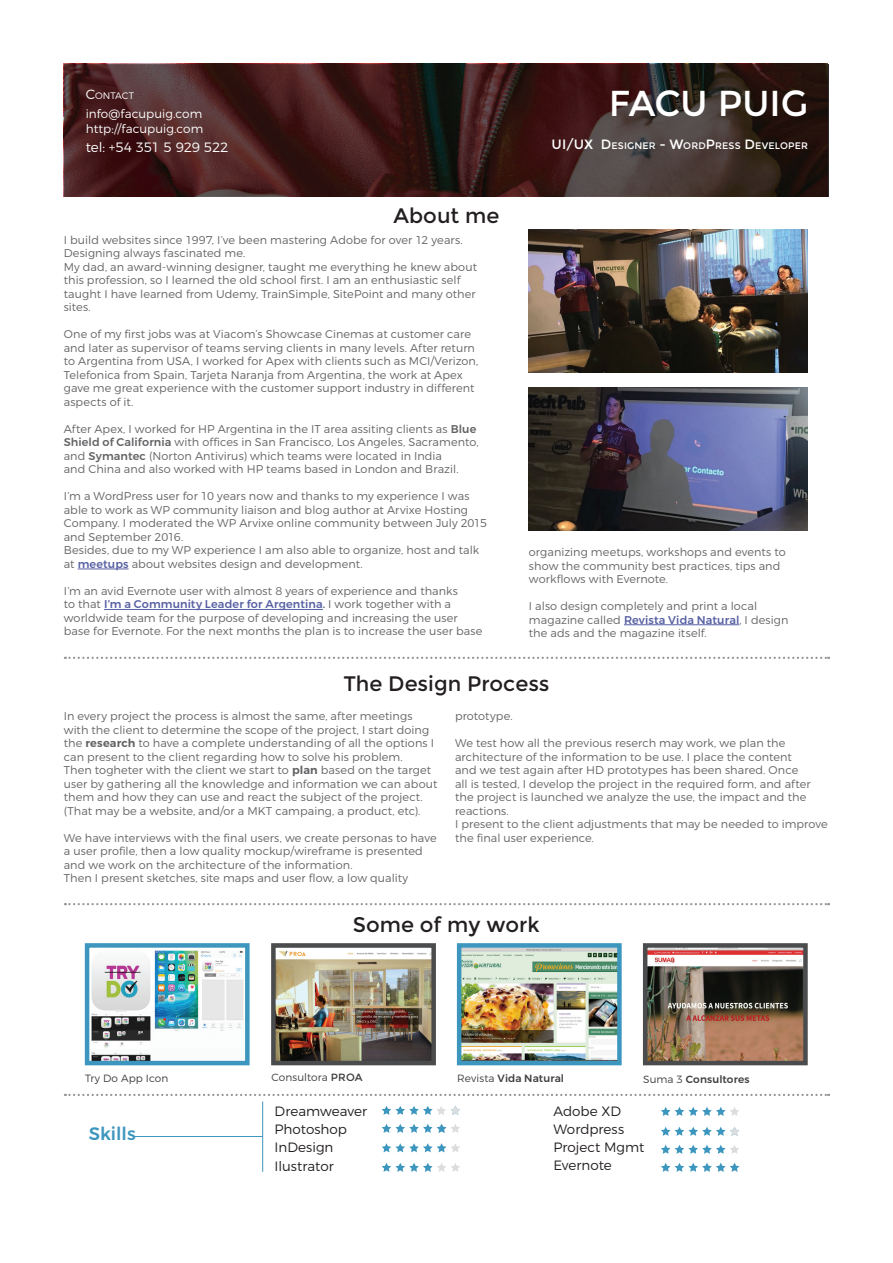
<style>
.page{position:relative;width:893px;height:1263px;background:#fff}
.page>*{position:absolute;margin:0;border:0;box-sizing:border-box;transform-origin:0 0}
.t1{font:36px "Montserrat";letter-spacing:-.01em;color:#fff}
.t2{font:21px "Montserrat";color:#231f20}
.t3{font:500 18px "Montserrat";color:#3d96be}
.t4{font:300 13.5px/18px "Montserrat";color:#231f20}
.t5{font:300 13.5px "Montserrat";letter-spacing:-.015em;color:#fff}
.t6{font:300 12px/15px "Montserrat";color:#fff}
.t7{font:300 11.25px/13.5px "Montserrat";letter-spacing:.01em;color:#636366}
.t8{font:500 10.5px "Montserrat";letter-spacing:.01em;color:#3e3e3f}
.t9{font:300 10.5px "Montserrat";letter-spacing:.01em;color:#3e3e3f}
.t10{font:9.45px "Montserrat";letter-spacing:.015em;color:#fff}
.t11{font:300 9.45px "Montserrat";letter-spacing:-.01em;color:#fff}
.s1{font-size:13.5px}
.s2{font-weight:500}
.s3{font-weight:500;color:#5861a3}
.s4{font-weight:600}
.s5{font-weight:400}
.s6{font-weight:300}
</style>
<div class="page">
<div style="left:64px;top:63px;width:766px;height:134px;background:#231f20;opacity:.7"></div>
<hr style="left:78px;top:569px;width:51px;height:1px;background:#5861a3">
<hr style="left:104px;top:609px;width:219px;height:1px;background:#5861a3">
<img style="left:529px;top:230px;width:279px;height:143px">
<img style="left:529px;top:387px;width:278px;height:143px">
<hr style="left:262px;top:1101px;width:1px;height:71px;background:#3d96be">
<hr style="left:134px;top:1136px;width:129px;height:1px;background:#3d96be">
<svg style="left:661px;top:1145px;width:78px;height:9px"></svg>
<svg style="left:382px;top:1106px;width:78px;height:9px"></svg>
<svg style="left:661px;top:1127px;width:78px;height:9px"></svg>
<svg style="left:661px;top:1107px;width:78px;height:9px"></svg>
<svg style="left:382px;top:1163px;width:78px;height:9px"></svg>
<svg style="left:382px;top:1124px;width:78px;height:9px"></svg>
<svg style="left:382px;top:1143px;width:78px;height:9px"></svg>
<svg style="left:661px;top:1163px;width:78px;height:9px"></svg>
<hr style="left:624px;top:624px;width:115px;height:1px;background:#5861a3">
<img style="left:276px;top:950px;width:155px;height:110px">
<div style="left:271px;top:943px;width:165px;height:122px;border:4px solid #4b4c4d"></div>
<img style="left:648px;top:948px;width:155px;height:112px">
<div style="left:643px;top:943px;width:165px;height:122px;border:4px solid #4b4c4d"></div>
<img style="left:462px;top:948px;width:155px;height:112px">
<div style="left:457px;top:943px;width:165px;height:122px;border:4px solid #3d96be"></div>
<img style="left:91px;top:950px;width:153px;height:110px">
<div style="left:85px;top:943px;width:165px;height:122px;border:4px solid #3d96be"></div>
<svg style="left:65px;top:903px;width:764px;height:2px"></svg>
<svg style="left:65px;top:657px;width:764px;height:2px"></svg>
<svg style="left:65px;top:1094px;width:764px;height:2px"></svg>
<p class="t11" style="left:86px;top:90px;width:50px"><span class="s1">C</span>ONTACT</p>
<p class="t6" style="left:86px;top:106px;width:119px">info@facupuig.com http://facupuig.com</p>
<p class="t5" style="left:86px;top:139px;width:144px">tel: +54 351 5 929 522</p>
<h2 class="t2" style="left:394px;top:203px;width:107px">About me</h2>
<p class="t7" style="left:64px;top:233px;width:415px">I build websites since 1997, I’ve been mastering Adobe for over 12 years.<br>Designing always fascinated me.<br>My dad, an award-winning designer, taught me everything he knew about this profession, so I learned the old school first. I am an enthusiastic self taught I have learned from Udemy, TrainSimple, SitePoint and many other sites.</p>
<p class="t7" style="left:64px;top:327px;width:416px">One of my first jobs was at Viacom’s Showcase Cinemas at customer care and later as supervisor of teams serving clients in many levels. After return to Argentina from USA, I worked for Apex with clients such as MCI/Verizon, Telefonica from Spain, Tarjeta Naranja from Argentina, the work at Apex gave me great experience with the customer support industry in different aspects of it.</p>
<p class="t7" style="left:64px;top:422px;width:416px">After Apex, I worked for HP Argentina in the IT area assiting clients as <span class="s2">Blue Shield of California</span> with offices in San Francisco, Los Angeles, Sacramento, and <span class="s2">Symantec</span> (Norton Antivirus) which teams were located in India<br>and China and also worked with HP teams based in London and Brazil.</p>
<p class="t7" style="left:64px;top:489px;width:425px">I’m a WordPress user for 10 years now and thanks to my experience I was able to work as WP community liaison and blog author at Arvixe Hosting Company. I moderated the WP Arvixe online community between July 2015 and September 2016.<br>Besides, due to my WP experience I am also able to organize, host and talk at <span class="s3">meetups</span> about websites design and development.</p>
<p class="t7" style="left:64px;top:584px;width:420px">I’m an avid Evernote user with almost 8 years of experience and thanks<br>to that <span class="s3">I’m a Community Leader for Argentina</span><span class="s2">.</span> I work together with a worldwide team for the purpose of developing and increasing the user base for Evernote. For the next months the plan is to increase the user base</p>
<h1 class="t1" style="left:609px;top:83px;width:200px">FACU PUIG</h1>
<p class="t10" style="left:552px;top:140px;width:258px"><span class="s1">UI/UX D</span>ESIGNER <span class="s1">- W</span>ORD<span class="s1">P</span>RESS <span class="s1">D</span>EVELOPER</p>
<p class="t7" style="left:529px;top:545px;width:258px">organizing meetups, workshops and events to show the community best practices, tips and workflows with Evernote.</p>
<p class="t7" style="left:529px;top:599px;width:261px">I also design completely and print a local magazine called <span class="s3">Revista Vida Natural</span>, I design the ads and the magazine itself.</p>
<h2 class="t2" style="left:343px;top:671px;width:208px">The Design Process</h2>
<p class="t7" style="left:64px;top:709px;width:375px">In every project the process is almost the same, after meetings with the client to determine the scope of the project, I start doing the <span class="s4">research</span> to have a complete understanding of all the options I can present to the client regarding how to solve his problem.<br>Then togheter with the client we start to <span class="s4">plan</span> based on the target user by gathering all the knowledge and information we can about them and how they can use and react the subject of the project. (That may be a website, and/or a MKT campaing, a product, etc).</p>
<p class="t7" style="left:64px;top:831px;width:374px">We have interviews with the final users, we create personas to have a user profile, then a low quality mockup/wireframe is presented and we work on the architecture of the information.<br>Then I present sketches, site maps and user flow, a low quality</p>
<p class="t7" style="left:455px;top:709px;width:59px">prototype.</p>
<p class="t7" style="left:455px;top:736px;width:374px">We test how all the previous reserch may work, we plan the architecture of the information to be use. I place the content<br>and we test again after HD prototypes has been shared. Once<br>all is tested, I develop the project in the required form, and after the project is launched we analyze the use, the impact and the reactions.<br>I present to the client adjustments that may be needed to improve the final user experience.</p>
<h2 class="t2" style="left:353px;top:912px;width:188px">Some of my work</h2>
<p class="t9" style="left:85px;top:1072px;width:85px">Try Do App Icon</p>
<p class="t9" style="left:271px;top:1071px;width:93px">Consultora <span class="s5">PROA</span></p>
<p class="t8" style="left:457px;top:1072px;width:108px"><span class="s6">Revista</span> Vida Natural</p>
<p class="t8" style="left:643px;top:1072px;width:108px"><span class="s6">Suma 3</span> Consultores</p>
<h3 class="t3" style="left:89px;top:1122px;width:48px">Skills</h3>
<p class="t4" style="left:275px;top:1102px;width:94px">Dreamweaver<br>Photoshop<br>InDesign</p>
<p class="t4" style="left:275px;top:1157px;width:61px">Ilustrator</p>
<p class="t4" style="left:553px;top:1102px;width:92px">Adobe XD<br>Wordpress<br>Project Mgmt<br>Evernote</p>
</div>
